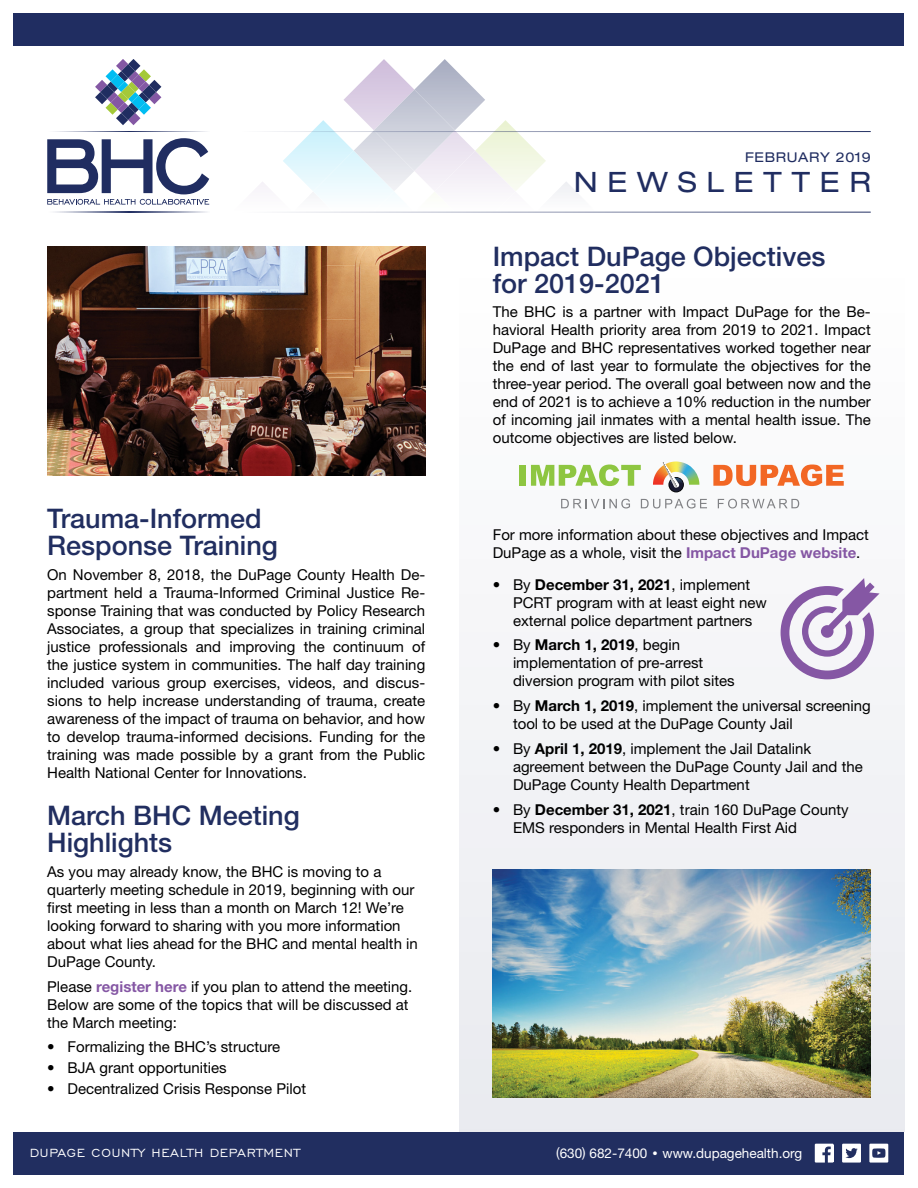
<style>
.page{position:relative;width:918px;height:1188px;background:#fff}
.page>*{position:absolute;margin:0;border:0;box-sizing:border-box;transform-origin:0 0}
.t1{font:expanded 28.2px "Helvetica Neue LT Std";letter-spacing:.35em;color:#202d61}
.t2{font:500 27px/27px "Helvetica Neue LT Std";color:#212e60}
.t3{font:15px/18px "Helvetica Neue LT Std";color:#000}
.t4{font:15px "Engravers Gothic BT";letter-spacing:.05em;color:#fff}
.t5{font:13.5px "Helvetica Neue LT Std";color:#fff}
.t6{font:expanded 13.5px "Helvetica Neue LT Std";letter-spacing:.05em;color:#202d61}
.s1{font-weight:700;color:#8557a4}
.s2{font-weight:700}
.s3{font-size:10.5px}
</style>
<div class="page">
<div style="left:459px;top:246px;width:445px;height:886px;background:linear-gradient(to right,#f6f6f8,#f6f7f9)"></div>
<div style="left:14px;top:1132px;width:890px;height:42px;background:#212e60"></div>
<svg style="left:815px;top:1144px;width:19px;height:19px"></svg>
<svg style="left:842px;top:1144px;width:19px;height:19px"></svg>
<svg style="left:869px;top:1144px;width:19px;height:19px"></svg>
<div style="left:14px;top:14px;width:890px;height:32px;background:#202d61"></div>
<svg style="left:256px;top:59px;width:341px;height:153px"></svg>
<svg style="left:95px;top:59px;width:66px;height:66px"></svg>
<svg style="left:47px;top:138px;width:162px;height:67px"></svg>
<svg style="left:55px;top:131px;width:152px;height:1px"></svg>
<svg style="left:55px;top:212px;width:152px;height:1px"></svg>
<hr style="left:236px;top:131px;width:635px;height:1px;background:#202d61">
<hr style="left:236px;top:212px;width:635px;height:1px;background:#202d61">
<img style="left:47px;top:246px;width:378px;height:229px">
<img style="left:493px;top:869px;width:378px;height:229px">
<div style="left:520px;top:465px;width:6px;height:21px;background:#8ec641"></div>
<svg style="left:531px;top:465px;width:110px;height:21px"></svg>
<svg style="left:713px;top:465px;width:131px;height:21px"></svg>
<svg style="left:669px;top:478px;width:14px;height:14px"></svg>
<svg style="left:653px;top:461px;width:46px;height:27px"></svg>
<svg style="left:561px;top:499px;width:69px;height:9px"></svg>
<svg style="left:641px;top:499px;width:66px;height:9px"></svg>
<svg style="left:718px;top:499px;width:81px;height:9px"></svg>
<svg style="left:781px;top:578px;width:99px;height:101px"></svg>
<p class="t6" style="left:745px;top:149px;width:127px">FEBRUARY 2019</p>
<h1 class="t1" style="left:574px;top:165px;width:298px">NEWSLETTER</h1>
<h2 class="t2" style="left:47px;top:505px;width:232px">Trauma-Informed<br>Response Training</h2>
<p class="t3" style="left:47px;top:565px;width:380px;text-align:justify">On November 8, 2018, the DuPage County Health De&shy;partment held a Trauma-Informed Criminal Justice Re&shy;sponse Training that was conducted by Policy Research Associates, a group that specializes in training criminal justice professionals and improving the continuum of the justice system in communities. The half day training included various group exercises, videos, and discus&shy;sions to help increase understanding of trauma, create awareness of the impact of trauma on behavior, and how to develop trauma-informed decisions. Funding for the training was made possible by a grant from the Public Health National Center for Innovations.</p>
<h2 class="t2" style="left:47px;top:802px;width:254px">March BHC Meeting<br>Highlights</h2>
<p class="t3" style="left:47px;top:862px;width:372px">As you may already know, the BHC is moving to a quarterly meeting schedule in 2019, beginning with our first meeting in less than a month on March 12! We’re looking forward to sharing with you more information about what lies ahead for the BHC and mental health in DuPage County.</p>
<p class="t3" style="left:47px;top:977px;width:367px">Please <span class="s1">register here</span> if you plan to attend the meeting.<br>Below are some of the topics that will be discussed at the March meeting:</p>
<p class="t3" style="left:47px;top:1038px;width:235px">• Formalizing the BHC’s structure</p>
<p class="t3" style="left:47px;top:1058px;width:181px">• BJA grant opportunities</p>
<p class="t3" style="left:47px;top:1079px;width:260px">• Decentralized Crisis Response Pilot</p>
<h2 class="t2" style="left:493px;top:242px;width:334px">Impact DuPage Objectives for 2019-2021</h2>
<p class="t3" style="left:493px;top:303px;width:380px;text-align:justify">The BHC is a partner with Impact DuPage for the Be&shy;havioral Health priority area from 2019 to 2021. Impact DuPage and BHC representatives worked together near the end of last year to formulate the objectives for the three-year period. The overall goal between now and the end of 2021 is to achieve a 10% reduction in the number of incoming jail inmates with a mental health issue. The outcome objectives are listed below.</p>
<p class="t3" style="left:493px;top:526px;width:378px">For more information about these objectives and Impact<br>DuPage as a whole, visit the <span class="s1">Impact DuPage website</span>.</p>
<p class="t3" style="left:513px;top:575px;width:255px;text-indent:-20px">• By <span class="s2">December 31, 2021</span>, implement<br>PCRT program with at least eight new external police department partners</p>
<p class="t3" style="left:513px;top:636px;width:223px;text-indent:-20px">• By <span class="s2">March 1, 2019</span>, begin implementation of pre-arrest diversion program with pilot sites</p>
<p class="t3" style="left:513px;top:697px;width:359px;text-indent:-20px">• By <span class="s2">March 1, 2019</span>, implement the universal screening tool to be used at the DuPage County Jail</p>
<p class="t3" style="left:513px;top:739px;width:351px;text-indent:-20px">• By <span class="s2">April 1, 2019</span>, implement the Jail Datalink agreement between the DuPage County Jail and the<br>DuPage County Health Department</p>
<p class="t3" style="left:513px;top:800px;width:337px;text-indent:-20px">• By <span class="s2">December 31, 2021</span>, train 160 DuPage County<br>EMS responders in Mental Health First Aid</p>
<p class="t4" style="left:30px;top:1145px;width:272px">DUPAGE COUNTY HEALTH DEPARTMENT</p>
<p class="t5" style="left:556px;top:1145px;width:247px">(630) 682-7400 <span class="s3">•</span> www.dupagehealth.org</p>
</div>
